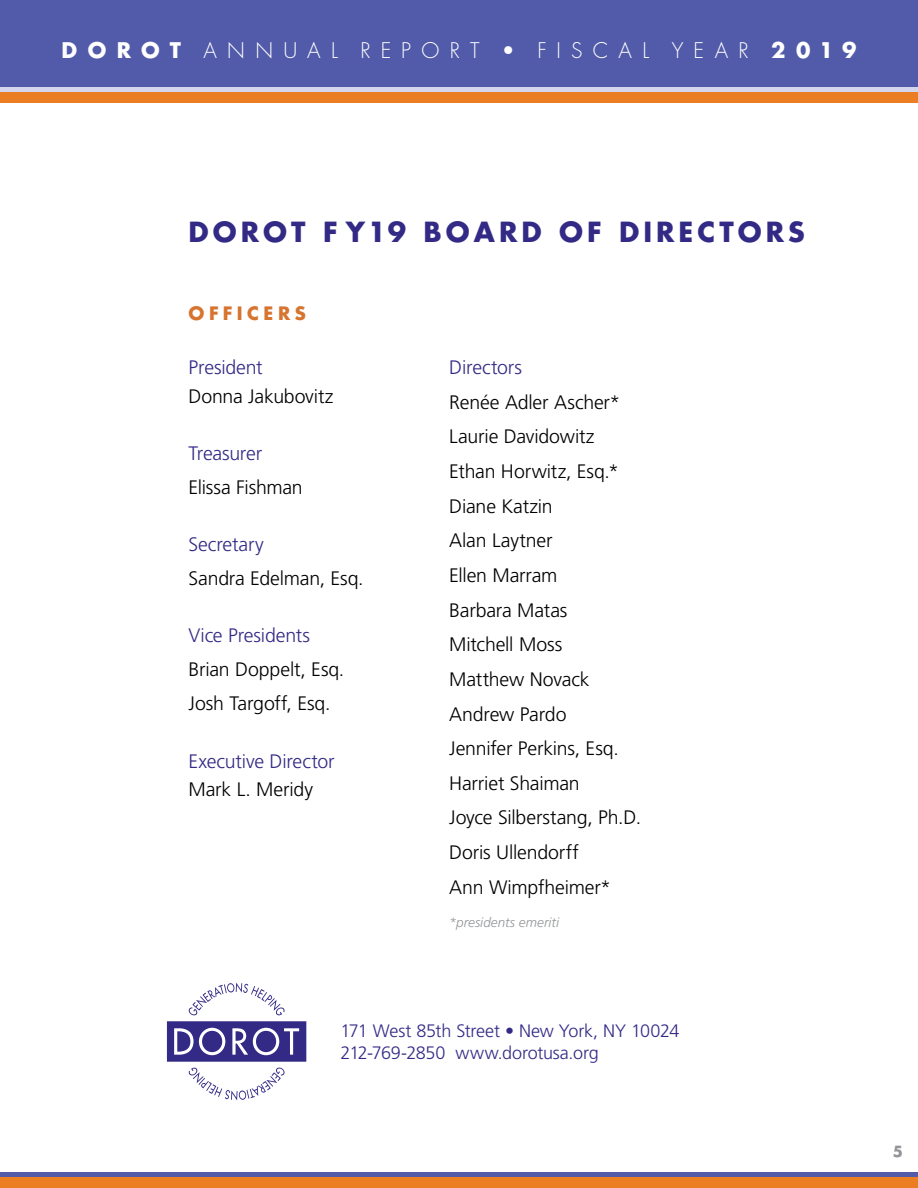
<style>
.page{position:relative;width:918px;height:1188px;background:#fff}
.page>*{position:absolute;margin:0;border:0;box-sizing:border-box;transform-origin:0 0}
.t1{font:700 27px "Futura Std";letter-spacing:.15em;color:#332a86}
.t2{font:300 21px "Futura Std";letter-spacing:.495em;color:#fff}
.t3{font:300 19.5px/34.7px "Frutiger CE";letter-spacing:-.01em;color:#000}
.t4{font:300 19.5px "Frutiger CE";letter-spacing:-.01em;color:#332a86}
.t5{font:300 18px/22.5px "Frutiger CE";letter-spacing:-.015em;color:#332a86}
.t6{font:700 18px "Futura Std";letter-spacing:.25em;color:#d67430}
.t7{font:700 15px "Futura Std";color:#939598}
.t8{font:italic 300 13.5px "Frutiger CE";letter-spacing:.005em;color:#939598}
.s1{font-weight:700}
.s2{font-family:"Futura"}
</style>
<div class="page">
<svg style="left:167px;top:983px;width:139px;height:117px"></svg>
<div style="left:0;top:0;width:918px;height:87px;background:#525ba9"></div>
<svg style="left:0;top:87px;width:918px;height:6px;background:#d7c7ca"></svg>
<div style="left:0;top:93px;width:918px;height:10px;background:#eb7e23"></div>
<svg style="left:0;top:1173px;width:918px;height:5px;background:#70628e"></svg>
<div style="left:0;top:1178px;width:918px;height:10px;background:#eb7e23"></div>
<p class="t2" style="left:62px;top:37px;width:797px"><span class="s1">DOROT</span> ANNUAL REPORT • FISCAL YEAR <span class="s1">2019</span></p>
<h1 class="t1" style="left:189px;top:214px;width:618px">DOROT F Y1<span class="s2">9</span> BOARD OF DIRECTORS</h1>
<p class="t6" style="left:189px;top:302px;width:119px">OFFICERS</p>
<p class="t4" style="left:189px;top:356px;width:76px">President</p>
<p class="t3" style="left:189px;top:379px;width:146px">Donna Jakubovitz</p>
<p class="t4" style="left:189px;top:442px;width:75px">Treasurer</p>
<p class="t3" style="left:189px;top:470px;width:116px">Elissa Fishman</p>
<p class="t4" style="left:189px;top:533px;width:77px">Secretary</p>
<p class="t3" style="left:189px;top:561px;width:177px">Sandra Edelman, Esq.</p>
<p class="t4" style="left:189px;top:624px;width:123px">Vice Presidents</p>
<p class="t3" style="left:189px;top:652px;width:157px;line-height:34px">Brian Doppelt, Esq.<br>Josh Targoff, Esq.</p>
<p class="t4" style="left:189px;top:750px;width:148px">Executive Director</p>
<p class="t3" style="left:189px;top:772px;width:126px">Mark L. Meridy</p>
<p class="t4" style="left:449px;top:356px;width:74px">Directors</p>
<p class="t3" style="left:449px;top:385px;width:193px">Renée Adler Ascher*<br>Laurie Davidowitz<br>Ethan Horwitz, Esq.*<br>Diane Katzin<br>Alan Laytner<br>Ellen Marram<br>Barbara Matas<br>Mitchell Moss<br>Matthew Novack<br>Andrew Pardo<br>Jennifer Perkins, Esq.<br>Harriet Shaiman<br>Joyce Silberstang, Ph.D.<br>Doris Ullendorff<br>Ann Wimpfheimer*</p>
<p class="t8" style="left:449px;top:915px;width:111px">*presidents emeriti</p>
<p class="t5" style="left:340px;top:1019px;width:340px">171 West 85th Street • New York, NY 10024<br>212-769-2850 www.dorotusa.org</p>
<p class="t7" style="left:893px;top:1142px;width:12px">5</p>
</div>
